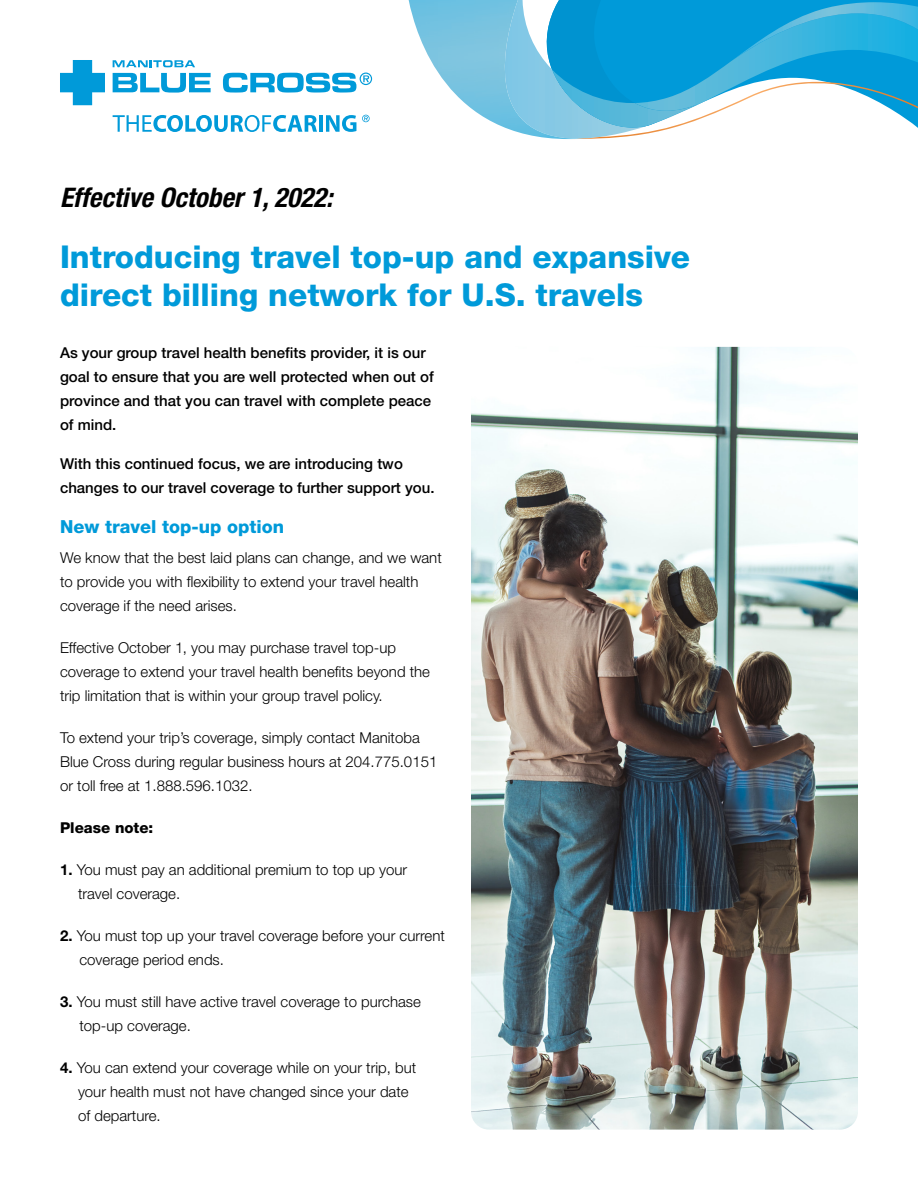
<style>
.page{position:relative;width:918px;height:1188px;background:#fff}
.page>*{position:absolute;margin:0;border:0;box-sizing:border-box;transform-origin:0 0}
.t1{font:800 31.5px/37.8px "Helvetica Neue LT Std";color:#009ad9}
.t2{font:italic 700 condensed 27px "Helvetica Neue LT Std";color:#000}
.t3{font:800 18px "Helvetica Neue LT Std";color:#009ad9}
.t4{font:300 15px/24px "Helvetica Neue LT Std";color:#000}
.t5{font:500 15px/24px "Helvetica Neue LT Std";color:#000}
.t6{font:800 15px "Helvetica Neue LT Std";color:#000}
.s1{font-weight:700}
</style>
<div class="page">
<img style="left:409px;top:0;width:70px;height:114px">
<svg style="left:479px;top:0;width:439px;height:139px"></svg>
<svg style="left:113px;top:73px;width:98px;height:20px"></svg>
<svg style="left:113px;top:60px;width:82px;height:7px"></svg>
<svg style="left:223px;top:73px;width:149px;height:20px"></svg>
<svg style="left:60px;top:60px;width:45px;height:45px"></svg>
<svg style="left:113px;top:115px;width:204px;height:17px"></svg>
<hr style="left:319px;top:115px;width:4px;height:17px;background:#009ad9">
<svg style="left:326px;top:115px;width:30px;height:17px"></svg>
<svg style="left:362px;top:115px;width:8px;height:7px"></svg>
<img style="left:471px;top:347px;width:387px;height:783px">
<p class="t2" style="left:60px;top:181px;width:274px">Effective October 1, 2022:</p>
<p class="t1" style="left:60px;top:238px;width:632px">Introducing travel top-up and expansive direct billing network for U.S. travels</p>
<p class="t5" style="left:60px;top:340px;width:375px">As your group travel health benefits provider, it is our goal to ensure that you are well protected when out of province and that you can travel with complete peace of mind.</p>
<p class="t5" style="left:60px;top:451px;width:376px">With this continued focus, we are introducing two changes to our travel coverage to further support you.</p>
<p class="t3" style="left:60px;top:515px;width:226px">New travel top-up option</p>
<p class="t4" style="left:60px;top:546px;width:383px">We know that the best laid plans can change, and we want to provide you with flexibility to extend your travel health coverage if the need arises.</p>
<p class="t4" style="left:60px;top:636px;width:372px">Effective October 1, you may purchase travel top-up coverage to extend your travel health benefits beyond the trip limitation that is within your group travel policy.</p>
<p class="t4" style="left:60px;top:726px;width:379px">To extend your trip’s coverage, simply contact Manitoba<br>Blue Cross during regular business hours at 204.775.0151 or toll free at 1.888.596.1032.</p>
<p class="t6" style="left:60px;top:819px;width:95px">Please note:</p>
<p class="t4" style="left:78px;top:858px;width:331px;text-indent:-18px"><span class="s1">1.</span> You must pay an additional premium to top up your travel coverage.</p>
<p class="t4" style="left:80px;top:924px;width:367px;text-indent:-20px"><span class="s1">2.</span> You must top up your travel coverage before your current coverage period ends.</p>
<p class="t4" style="left:80px;top:990px;width:343px;text-indent:-20px"><span class="s1">3.</span> You must still have active travel coverage to purchase top-up coverage.</p>
<p class="t4" style="left:78px;top:1056px;width:340px;text-indent:-18px"><span class="s1">4.</span> You can extend your coverage while on your trip, but your health must not have changed since your date of departure.</p>
</div>
